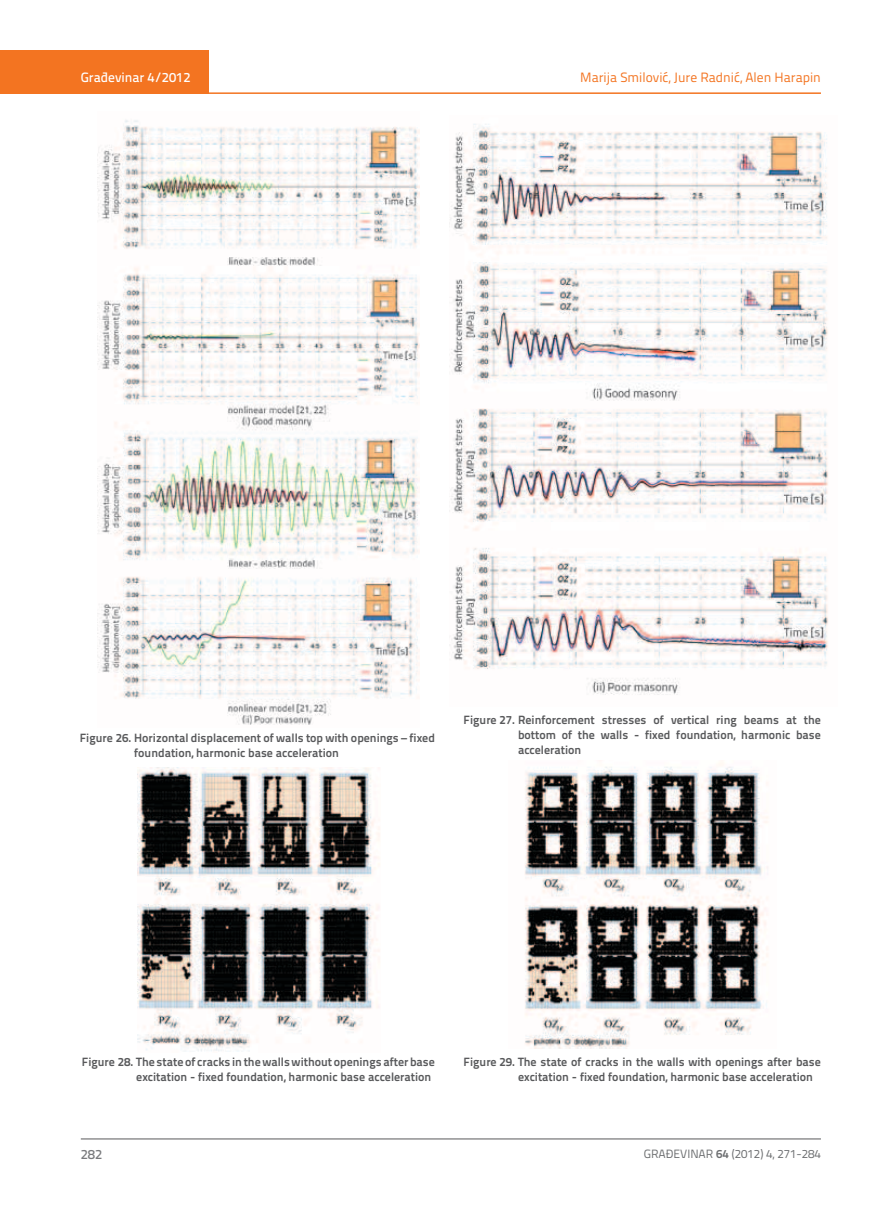
<style>
.page{position:relative;width:872px;height:1212px;background:#fff}
.page>*{position:absolute;margin:0;border:0;box-sizing:border-box;transform-origin:0 0}
.t1{font:13.5px "Titillium Text 22 L";color:#f37421}
.t2{font:500 13.5px "Titillium Text 22 L";color:#fff}
.t3{font:500 13.5px "Titillium Text 22 L";color:#797a7d}
.t4{font:700 12px/15px "Titillium Text 22 L";color:#58595b}
.t5{font:12px "Titillium Text 22 L";color:#6d6f71}
.s1{font-weight:700}
</style>
<div class="page">
<div style="left:0;top:50px;width:208px;height:44px;background:#f37421"></div>
<hr style="left:0;top:92px;width:821px;height:2px;background:#f37421">
<hr style="left:81px;top:1139px;width:740px;height:1px;background:#58595b">
<img style="left:98px;top:120px;width:321px;height:605px">
<img style="left:449px;top:124px;width:380px;height:571px">
<img style="left:137px;top:767px;width:243px;height:285px">
<img style="left:525px;top:762px;width:244px;height:286px">
<p class="t2" style="left:81px;top:67px;width:111px">Građevinar 4/2012</p>
<p class="t1" style="left:580px;top:68px;width:242px">Marija Smilović, Jure Radnić, Alen Harapin</p>
<p class="t4" style="left:134px;top:730px;width:302px;text-indent:-54px">Figure 26. Horizontal displacement of walls top with openings – fixed foundation, harmonic base acceleration</p>
<p class="t4" style="left:518px;top:712px;width:304px;text-align:justify;text-indent:-54px">Figure 27. Reinforcement stresses of vertical ring beams at the bottom of the walls - fixed foundation, harmonic base acceleration</p>
<p class="t4" style="left:136px;top:1054px;width:300px;text-indent:-54px">Figure 28. The state of cracks in the walls without openings after base excitation - fixed foundation, harmonic base acceleration</p>
<p class="t4" style="left:518px;top:1054px;width:304px;text-indent:-54px">Figure 29. The state of cracks in the walls with openings after base excitation - fixed foundation, harmonic base acceleration</p>
<p class="t3" style="left:81px;top:1144px;width:23px">282</p>
<p class="t5" style="left:643px;top:1144px;width:179px">GRAĐEVINAR <span class="s1">64</span> (2012) 4, 271-284</p>
</div>
